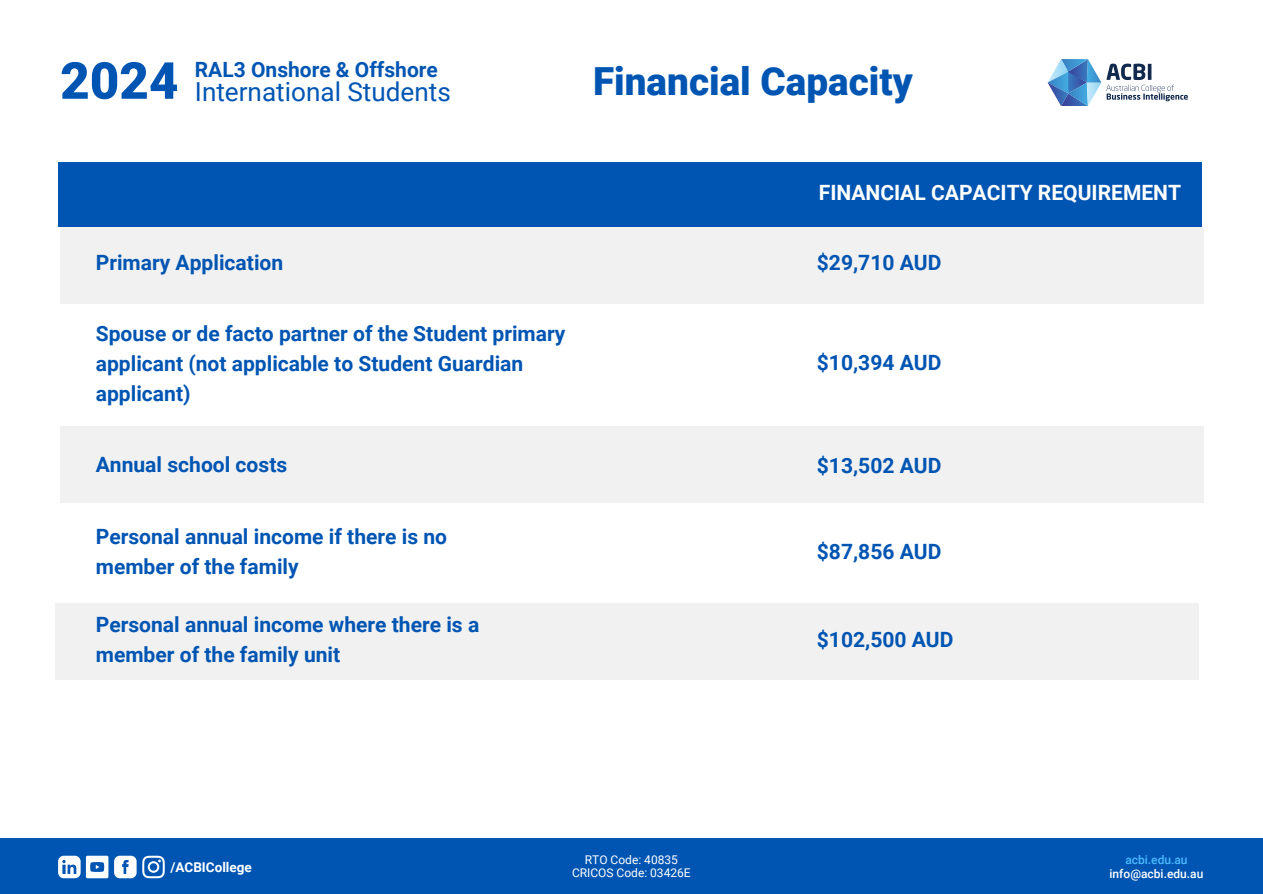
<style>
.page{position:relative;width:1263px;height:894px;background:#fff}
.page>*{position:absolute;margin:0;border:0;box-sizing:border-box;transform-origin:0 0}
.t1{font:900 51px "Roboto";color:#0055b3}
.t2{font:900 38.7px "Roboto";color:#0055b3}
.t3{font:26.1px "Roboto";color:#0055b3}
.t4{font:700 21px/30px "Roboto";color:#0055b3}
.t5{font:700 21px "Roboto";color:#fff}
.t6{font:700 13.5px "Roboto";color:#fff}
.t7{font:12px "Roboto";color:#fff}
.t8{font:500 12px "Roboto";color:#fff}
.t9{font:500 12px "Roboto";color:#4cbaff}
</style>
<div class="page">
<div style="left:0;top:838px;width:1263px;height:55px;background:#0055b3"></div>
<svg style="left:114px;top:855px;width:51px;height:23px"></svg>
<svg style="left:58px;top:855px;width:50px;height:23px"></svg>
<svg style="left:1048px;top:59px;width:140px;height:46px"></svg>
<div style="left:60px;top:227px;width:1143px;height:76px;background:#f1f1f1"></div>
<div style="left:58px;top:162px;width:1144px;height:65px;background:#0055b3"></div>
<div style="left:60px;top:426px;width:1143px;height:77px;background:#f1f1f1"></div>
<div style="left:55px;top:603px;width:1143px;height:77px;background:#f1f1f1"></div>
<h4 class="t1" style="left:60px;top:51px;width:120px">2024</h4>
<h5 class="t4" style="left:195px;top:55px;width:244px">RAL3 Onshore &amp; Offshore</h5>
<h4 class="t3" style="left:195px;top:77px;width:257px">International Students</h4>
<h5 class="t2" style="left:593px;top:59px;width:321px">Financial Capacity</h5>
<h4 class="t4" style="left:96px;top:248px;width:189px">Primary Application</h4>
<h4 class="t4" style="left:96px;top:319px;width:471px">Spouse or de facto partner of the Student primary applicant (not applicable to Student Guardian applicant)</h4>
<h5 class="t4" style="left:96px;top:450px;width:193px">Annual school costs</h5>
<h4 class="t4" style="left:96px;top:521px;width:353px">Personal annual income if there is no member of the family</h4>
<h5 class="t4" style="left:96px;top:610px;width:385px">Personal annual income where there is a member of the family unit</h5>
<h5 class="t5" style="left:819px;top:180px;width:364px">FINANCIAL CAPACITY REQUIREMENT</h5>
<h4 class="t4" style="left:817px;top:248px;width:126px">$29,710 AUD</h4>
<p class="t4" style="left:817px;top:348px;width:126px">$10,394 AUD</p>
<p class="t4" style="left:817px;top:450px;width:126px">$13,502 AUD</p>
<p class="t4" style="left:817px;top:536px;width:126px">$87,856 AUD</p>
<p class="t4" style="left:817px;top:625px;width:138px">$102,500 AUD</p>
<h1 class="t6" style="left:170px;top:858px;width:83px">/ACBICollege</h1>
<h5 class="t7" style="left:585px;top:852px;width:95px">RTO Code: 40835</h5>
<h3 class="t7" style="left:572px;top:865px;width:120px">CRICOS Code: 03426E</h3>
<h2 class="t9" style="left:1125px;top:852px;width:64px">acbi.edu.au</h2>
<p class="t8" style="left:1109px;top:866px;width:95px">info@acbi.edu.au</p>
</div>
